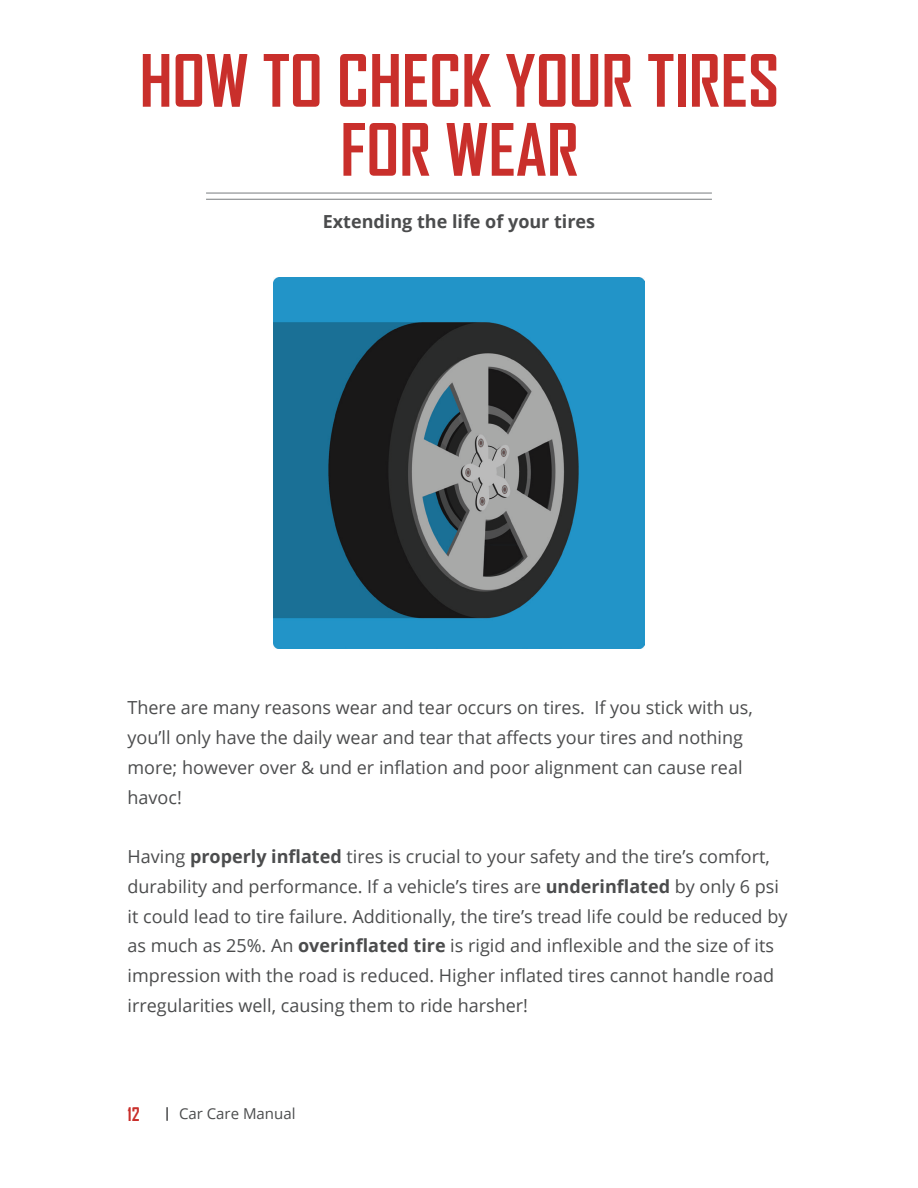
<style>
.page{position:relative;width:918px;height:1188px;background:#fff}
.page>*{position:absolute;margin:0;border:0;box-sizing:border-box;transform-origin:0 0}
.Chapter_title{font:700 69px/69px "Agency FB";color:#c92f2b;text-align:center}
.Text_12{font:18px/29.7px "Open Sans";color:#4b4c4d}
.Chapter_subtitle{font:700 18px "Open Sans";color:#4b4c4d}
.Page_number{font:700 18px "Agency FB";color:#c92f2b}
.t1{font:15px "Open Sans";color:#4b4c4d}
.s1{font-weight:700}
</style>
<div class="page">
<svg style="left:166px;top:1107px;width:2px;height:14px"></svg>
<hr style="left:206px;top:192px;width:506px;height:2px;background:#939698">
<hr style="left:206px;top:199px;width:506px;height:1px;background:#939698">
<img style="left:274px;top:278px;width:370px;height:370px">
<p class="Chapter_title" style="left:140px;top:45px;width:641px">HOW TO CHECK YOUR TIRES<br>FOR WEAR</p>
<p class="Chapter_subtitle" style="left:323px;top:209px;width:274px">Extending the life of your tires</p>
<p class="Text_12" style="left:128px;top:692px;width:627px">There are many reasons wear and tear occurs on tires. If you stick with us, you’ll only have the daily wear and tear that affects your tires and nothing more; however over &amp; und er inflation and poor alignment can cause real havoc!</p>
<p class="Text_12" style="left:128px;top:841px;width:661px">Having <span class="s1">properly inflated</span> tires is crucial to your safety and the tire’s comfort, durability and performance. If a vehicle’s tires are <span class="s1">underinflated</span> by only 6 psi it could lead to tire failure. Additionally, the tire’s tread life could be reduced by as much as 25%. An <span class="s1">overinflated tire</span> is rigid and inflexible and the size of its impression with the road is reduced. Higher inflated tires cannot handle road irregularities well, causing them to ride harsher!</p>
<p class="Page_number" style="left:128px;top:1103px;width:14px">12</p>
<p class="t1" style="left:179px;top:1103px;width:118px">Car Care Manual</p>
</div>
